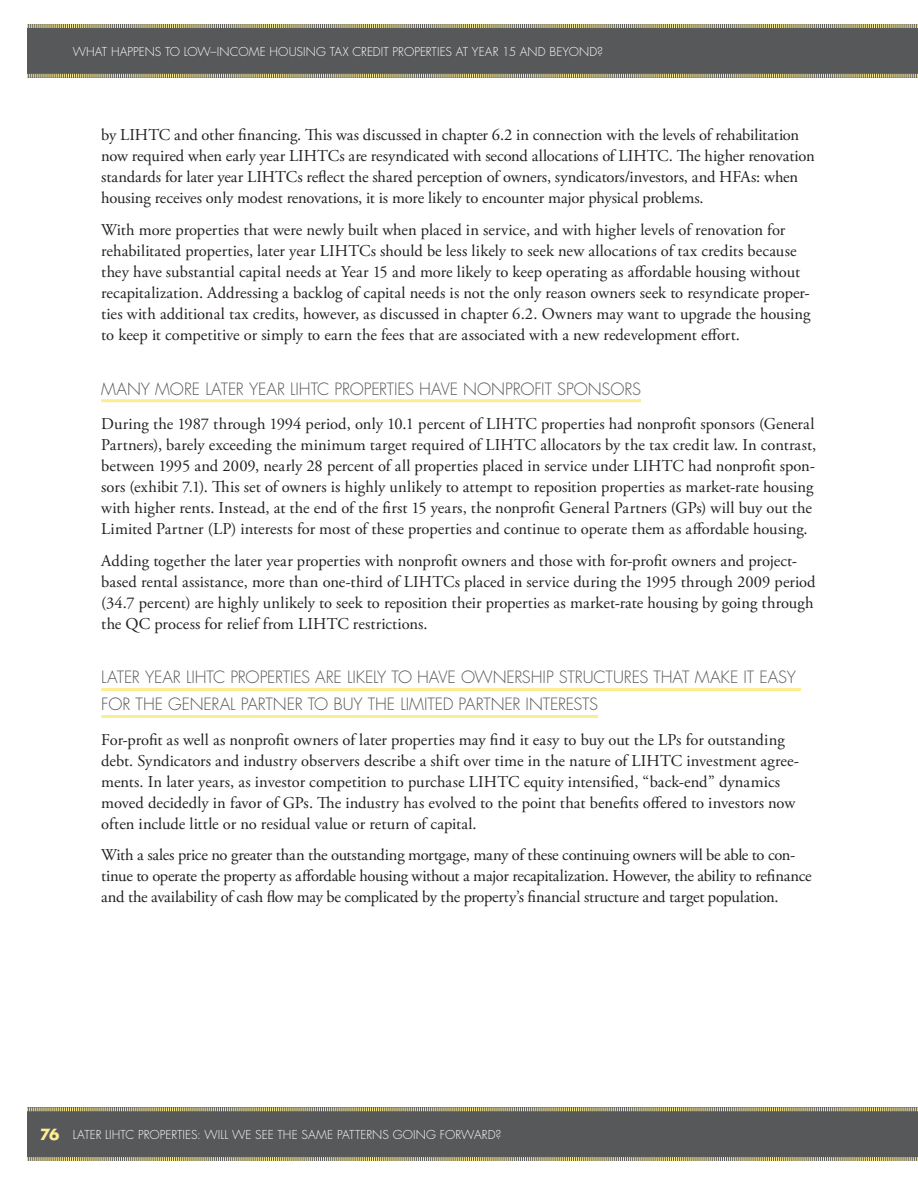
<style>
.page{position:relative;width:918px;height:1188px;background:#fff}
.page>*{position:absolute;margin:0;border:0;box-sizing:border-box;transform-origin:0 0}
.t1{font:16.5px/21px "Adobe Garamond Pro";letter-spacing:-.005em;color:#231f20}
.t2{font:300 16.5px/27px "Futura";letter-spacing:-.005em;color:#57585a}
.t3{font:700 15px "Futura";color:#fced93}
.t4{font:300 12px "Futura";color:#fff}
</style>
<div class="page">
<div style="left:27px;top:1107px;width:891px;height:54px;background:#57585a"></div>
<svg style="left:27px;top:1107px;width:891px;height:5px"></svg>
<svg style="left:27px;top:1157px;width:891px;height:4px"></svg>
<div style="left:27px;top:24px;width:891px;height:54px;background:#57585a"></div>
<svg style="left:27px;top:24px;width:891px;height:4px"></svg>
<svg style="left:27px;top:73px;width:891px;height:5px"></svg>
<hr style="left:101px;top:399px;width:540px;height:3px;background:#fced93">
<hr style="left:101px;top:688px;width:700px;height:3px;background:#fced93">
<hr style="left:101px;top:715px;width:497px;height:3px;background:#fced93">
<p class="t4" style="left:73px;top:43px;width:532px">WHAT HAPPENS TO LOW–INCOME HOUSING TAX CREDIT PROPERTIES AT YEAR 15 AND BEYOND?</p>
<p class="t1" style="left:101px;top:125px;width:715px">by LIHTC and other financing. This was discussed in chapter 6.2 in connection with the levels of rehabilitation now required when early year LIHTCs are resyndicated with second allocations of LIHTC. The higher renovation standards for later year LIHTCs reflect the shared perception of owners, syndicators/investors, and HFAs: when housing receives only modest renovations, it is more likely to encounter major physical problems.</p>
<p class="t1" style="left:101px;top:220px;width:711px">With more properties that were newly built when placed in service, and with higher levels of renovation for rehabilitated properties, later year LIHTCs should be less likely to seek new allocations of tax credits because they have substantial capital needs at Year 15 and more likely to keep operating as affordable housing without recapitalization. Addressing a backlog of capital needs is not the only reason owners seek to resyndicate proper&shy;ties with additional tax credits, however, as discussed in chapter 6.2. Owners may want to upgrade the housing to keep it competitive or simply to earn the fees that are associated with a new redevelopment effort.</p>
<h3 class="t2" style="left:101px;top:375px;width:541px">MANY MORE LATER YEAR LIHTC PROPERTIES HAVE NONPROFIT SPONSORS</h3>
<p class="t1" style="left:101px;top:414px;width:717px">During the 1987 through 1994 period, only 10.1 percent of LIHTC properties had nonprofit sponsors (General Partners), barely exceeding the minimum target required of LIHTC allocators by the tax credit law. In contrast, between 1995 and 2009, nearly 28 percent of all properties placed in service under LIHTC had nonprofit spon&shy;sors (exhibit 7.1). This set of owners is highly unlikely to attempt to reposition properties as market-rate housing with higher rents. Instead, at the end of the first 15 years, the nonprofit General Partners (GPs) will buy out the Limited Partner (LP) interests for most of these properties and continue to operate them as affordable housing.</p>
<p class="t1" style="left:101px;top:551px;width:716px">Adding together the later year properties with nonprofit owners and those with for-profit owners and project&shy;based rental assistance, more than one-third of LIHTCs placed in service during the 1995 through 2009 period (34.7 percent) are highly unlikely to seek to reposition their properties as market-rate housing by going through the QC process for relief from LIHTC restrictions.</p>
<h3 class="t2" style="left:101px;top:664px;width:696px">LATER YEAR LIHTC PROPERTIES ARE LIKELY TO HAVE OWNERSHIP STRUCTURES THAT MAKE IT EASY<br>FOR THE GENERAL PARTNER TO BUY THE LIMITED PARTNER INTERESTS</h3>
<p class="t1" style="left:101px;top:730px;width:699px">For-profit as well as nonprofit owners of later properties may find it easy to buy out the LPs for outstanding debt. Syndicators and industry observers describe a shift over time in the nature of LIHTC investment agree&shy;ments. In later years, as investor competition to purchase LIHTC equity intensified, “back-end” dynamics moved decidedly in favor of GPs. The industry has evolved to the point that benefits offered to investors now often include little or no residual value or return of capital.</p>
<p class="t1" style="left:101px;top:845px;width:712px">With a sales price no greater than the outstanding mortgage, many of these continuing owners will be able to con&shy;tinue to operate the property as affordable housing without a major recapitalization. However, the ability to refinance and the availability of cash flow may be complicated by the property’s financial structure and target population.</p>
<p class="t3" style="left:40px;top:1124px;width:21px">76</p>
<p class="t4" style="left:73px;top:1127px;width:430px">LATER LIHTC PROPERTIES: WILL WE SEE THE SAME PATTERNS GOING FORWARD?</p>
</div>
